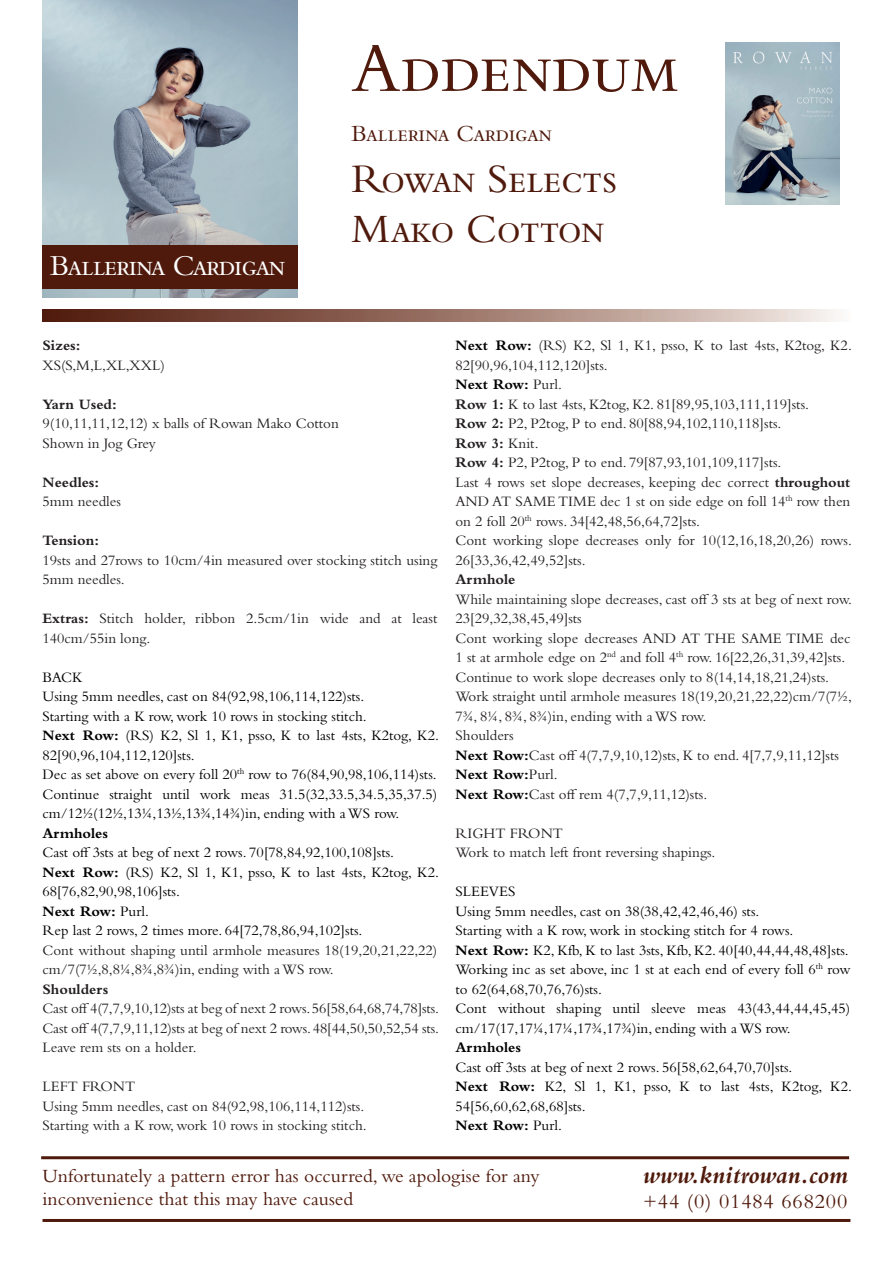
<style>
.page{position:relative;width:893px;height:1263px;background:#fff}
.page>*{position:absolute;margin:0;border:0;box-sizing:border-box;transform-origin:0 0}
.t1{font:72px "Bembo Std";letter-spacing:-.02em;color:#4f1a0c}
.t2{font:42px/50.4px "Bembo Std";letter-spacing:-.02em;color:#4f1a0c}
.t3{font:30px "Bembo Std";letter-spacing:-.05em;color:#fff}
.t4{font:italic 700 25.5px "Bembo Std";color:#4f1a0c}
.t5{font:24px "Bembo Std";letter-spacing:-.02em;color:#4f1a0c}
.t6{font:21px "Bembo Std";letter-spacing:.04em;color:#4f1a0c}
.t7{font:19.5px "Bembo Std";color:#4f1a0c}
.t8{font:15px/19.5px "Bembo Std";color:#231f20}
.t9{font:15px/19.5px "Bembo Std";color:#000}
.t10{font:700 15px "Bembo Std";color:#000}
.t11{font:700 15px "Bembo Std";color:#231f20}
.s1{font-weight:700}
.s2{font-weight:400}
.s3{font-weight:700;color:#000}
.s4{font-weight:400;color:#231f20}
</style>
<div class="page">
<img style="left:43px;top:0;width:255px;height:298px">
<img style="left:725px;top:43px;width:114px;height:161px">
<svg style="left:43px;top:310px;width:795px;height:11px;background:#9c786d"></svg>
<div style="left:43px;top:246px;width:255px;height:43px;background:#4f1a0c"></div>
<hr style="left:43px;top:1219px;width:807px;height:3px;background:#4f1a0c">
<hr style="left:41px;top:1156px;width:808px;height:3px;background:#4f1a0c">
<p class="t3" style="left:50px;top:248px;width:237px">Ballerina Cardigan</p>
<p class="t1" style="left:351px;top:26px;width:329px">Addendum</p>
<p class="t5" style="left:351px;top:120px;width:202px">Ballerina Cardigan</p>
<p class="t2" style="left:351px;top:153px;width:268px">Rowan Selects<br>Mako Cotton</p>
<p class="t11" style="left:43px;top:337px;width:39px">Sizes:</p>
<p class="t8" style="left:43px;top:355px;width:124px">XS(S,M,L,XL,XXL)</p>
<p class="t11" style="left:43px;top:396px;width:76px">Yarn Used:</p>
<p class="t8" style="left:43px;top:414px;width:298px">9(10,11,11,12,12) x balls of Rowan Mako Cotton</p>
<p class="t8" style="left:43px;top:433px;width:115px">Shown in Jog Grey</p>
<p class="t11" style="left:43px;top:474px;width:58px">Needles:</p>
<p class="t8" style="left:43px;top:492px;width:80px">5mm needles</p>
<p class="t11" style="left:43px;top:532px;width:58px">Tension:</p>
<p class="t8" style="left:43px;top:550px;width:396px">19sts and 27rows to 10cm/4in measured over stocking stitch using<br>5mm needles.</p>
<p class="t8" style="left:43px;top:609px;width:396px"><span class="s1">Extras:</span> Stitch holder, ribbon 2.5cm/1in wide and at least<br>140cm/55in long.</p>
<p class="t9" style="left:43px;top:667px;width:42px">BACK</p>
<p class="t9" style="left:43px;top:687px;width:323px">Using 5mm needles, cast on 84(92,98,106,114,122)sts.</p>
<p class="t9" style="left:43px;top:706px;width:326px">Starting with a K row, work 10 rows in stocking stitch.</p>
<p class="t9" style="left:43px;top:726px;width:398px"><span class="s1">Next Row:</span> (RS) K2, Sl 1, K1, psso, K to last 4sts, K2tog, K2.<br>82[90,96,104,112,120]sts.</p>
<p class="t9" style="left:43px;top:765px;width:396px">Dec as set above on every foll 20<sup>th</sup> row to 76(84,90,98,106,114)sts.</p>
<p class="t9" style="left:43px;top:784px;width:396px">Continue straight until work meas 31.5(32,33.5,34.5,35,37.5) cm/12½(12½,13¼,13½,13¾,14¾)in, ending with a WS row.</p>
<p class="t10" style="left:43px;top:825px;width:67px">Armholes</p>
<p class="t9" style="left:43px;top:843px;width:353px">Cast off 3sts at beg of next 2 rows. 70[78,84,92,100,108]sts.</p>
<p class="t9" style="left:43px;top:862px;width:398px"><span class="s1">Next Row:</span> (RS) K2, Sl 1, K1, psso, K to last 4sts, K2tog, K2.<br>68[76,82,90,98,106]sts.</p>
<p class="t10" style="left:43px;top:903px;width:108px">Next Row: <span class="s2">Purl.</span></p>
<p class="t9" style="left:43px;top:921px;width:321px">Rep last 2 rows, 2 times more. 64[72,78,86,94,102]sts.</p>
<p class="t8" style="left:43px;top:940px;width:396px">Cont without shaping until armhole measures 18(19,20,21,22,22) cm/7(7½,8,8¼,8¾,8¾)in, ending with a WS row.</p>
<p class="t11" style="left:43px;top:981px;width:67px">Shoulders</p>
<p class="t8" style="left:43px;top:999px;width:398px">Cast off 4(7,7,9,10,12)sts at beg of next 2 rows. 56[58,64,68,74,78]sts.</p>
<p class="t8" style="left:43px;top:1018px;width:398px">Cast off 4(7,7,9,11,12)sts at beg of next 2 rows. 48[44,50,50,52,54 sts.</p>
<p class="t8" style="left:43px;top:1038px;width:156px">Leave rem sts on a holder.</p>
<p class="t8" style="left:43px;top:1077px;width:94px">LEFT FRONT</p>
<p class="t8" style="left:43px;top:1096px;width:323px">Using 5mm needles, cast on 84(92,98,106,114,112)sts.</p>
<p class="t8" style="left:43px;top:1116px;width:326px">Starting with a K row, work 10 rows in stocking stitch.</p>
<p class="t8" style="left:455px;top:336px;width:398px"><span class="s3">Next Row:</span> (RS) K2, Sl 1, K1, psso, K to last 4sts, K2tog, K2.<br>82[90,96,104,112,120]sts.</p>
<p class="t10" style="left:455px;top:376px;width:108px">Next Row: <span class="s4">Purl.</span></p>
<p class="t8" style="left:455px;top:394px;width:355px"><span class="s1">Row 1:</span> K to last 4sts, K2tog, K2. 81[89,95,103,111,119]sts.</p>
<p class="t8" style="left:455px;top:414px;width:327px"><span class="s1">Row 2:</span> P2, P2tog, P to end. 80[88,94,102,110,118]sts.</p>
<p class="t11" style="left:455px;top:435px;width:85px">Row 3: <span class="s2">Knit.</span></p>
<p class="t8" style="left:455px;top:453px;width:327px"><span class="s1">Row 4:</span> P2, P2tog, P to end. 79[87,93,101,109,117]sts.</p>
<p class="t8" style="left:455px;top:472px;width:396px;text-align:justify">Last 4 rows set slope decreases, keeping dec correct <span class="s1">throughout </span>AND AT SAME TIME dec 1 st on side edge on foll 14<sup>th</sup> row then on 2 foll 20<sup>th</sup> rows. 34[42,48,56,64,72]sts.</p>
<p class="t8" style="left:455px;top:531px;width:398px">Cont working slope decreases only for 10(12,16,18,20,26) rows.<br>26[33,36,42,49,52]sts.</p>
<p class="t11" style="left:455px;top:571px;width:61px">Armhole</p>
<p class="t8" style="left:455px;top:589px;width:398px">While maintaining slope decreases, cast off 3 sts at beg of next row.<br>23[29,32,38,45,49]sts</p>
<p class="t8" style="left:455px;top:628px;width:396px">Cont working slope decreases AND AT THE SAME TIME dec<br>1 st at armhole edge on 2<sup>nd</sup> and foll 4<sup>th</sup> row. 16[22,26,31,39,42]sts.</p>
<p class="t8" style="left:455px;top:667px;width:375px">Continue to work slope decreases only to 8(14,14,18,21,24)sts.</p>
<p class="t8" style="left:455px;top:687px;width:398px">Work straight until armhole measures 18(19,20,21,22,22)cm/7(7½,<br>7¾, 8¼, 8¾, 8¾)in, ending with a WS row.</p>
<p class="t8" style="left:455px;top:726px;width:60px">Shoulders</p>
<p class="t8" style="left:455px;top:745px;width:385px"><span class="s3">Next Row:</span>Cast off 4(7,7,9,10,12)sts, K to end. 4[7,7,9,11,12]sts</p>
<p class="t10" style="left:455px;top:766px;width:104px">Next Row:<span class="s4">Purl.</span></p>
<p class="t8" style="left:455px;top:784px;width:253px"><span class="s3">Next Row:</span>Cast off rem 4(7,7,9,11,12)sts.</p>
<p class="t8" style="left:455px;top:823px;width:109px">RIGHT FRONT</p>
<p class="t8" style="left:455px;top:843px;width:261px">Work to match left front reversing shapings.</p>
<p class="t9" style="left:455px;top:882px;width:62px">SLEEVES</p>
<p class="t9" style="left:455px;top:901px;width:305px">Using 5mm needles, cast on 38(38,42,42,46,46) sts.</p>
<p class="t9" style="left:455px;top:921px;width:339px">Starting with a K row, work in stocking stitch for 4 rows.</p>
<p class="t9" style="left:455px;top:940px;width:395px"><span class="s1">Next Row:</span> K2, Kfb, K to last 3sts, Kfb, K2. 40[40,44,44,48,48]sts.</p>
<p class="t9" style="left:455px;top:960px;width:396px">Working inc as set above, inc 1 st at each end of every foll 6<sup>th</sup> row to 62(64,68,70,76,76)sts.</p>
<p class="t9" style="left:455px;top:999px;width:396px">Cont without shaping until sleeve meas 43(43,44,44,45,45) cm/17(17,17¼,17¼,17¾,17¾)in, ending with a WS row.</p>
<p class="t10" style="left:455px;top:1039px;width:67px">Armholes</p>
<p class="t9" style="left:455px;top:1057px;width:338px">Cast off 3sts at beg of next 2 rows. 56[58,62,64,70,70]sts.</p>
<p class="t9" style="left:455px;top:1077px;width:398px"><span class="s1">Next Row:</span> K2, Sl 1, K1, psso, K to last 4sts, K2tog, K2.<br>54[56,60,62,68,68]sts.</p>
<p class="t10" style="left:455px;top:1117px;width:108px">Next Row: <span class="s2">Purl.</span></p>
<p class="t7" style="left:43px;top:1164px;width:499px">Unfortunately a pattern error has occurred, we apologise for any</p>
<p class="t7" style="left:43px;top:1188px;width:312px">inconvenience that this may have caused</p>
<p class="t4" style="left:643px;top:1161px;width:207px">www.knitrowan.com</p>
<p class="t6" style="left:643px;top:1189px;width:206px">+44 (0) 01484 668200</p>
</div>
